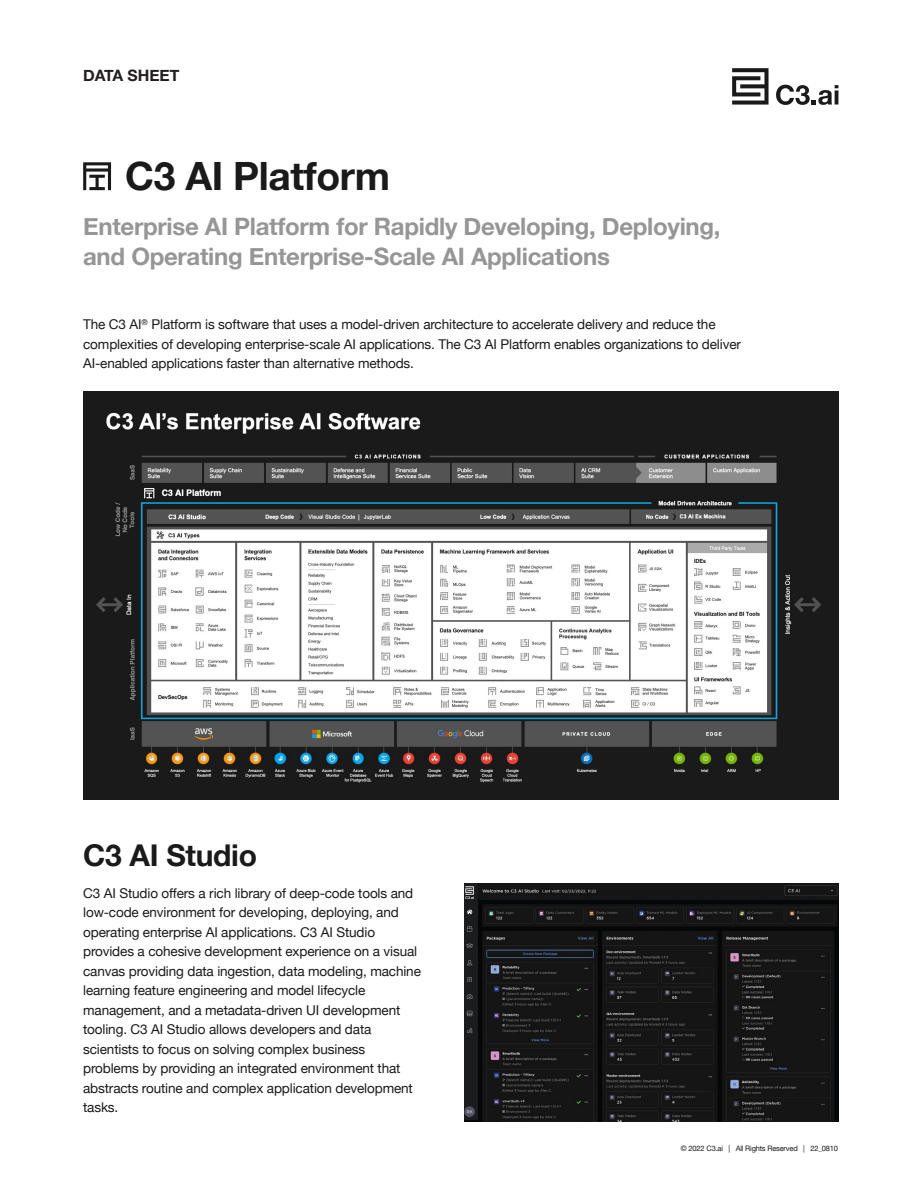
<style>
.page{position:relative;width:918px;height:1188px;background:#fff}
.page>*{position:absolute;margin:0;border:0;box-sizing:border-box;transform-origin:0 0}
.t1{font:700 39px "Helvetica Neue";letter-spacing:-.01em;color:#1a1a1b}
.t2{font:700 30px "Helvetica Neue";letter-spacing:-.01em;color:#1a1a1b}
.t3{font:700 24px/30px "Helvetica Neue";letter-spacing:-.01em;color:#979696}
.t4{font:700 15.75px "Helvetica Neue";color:#231f20}
.t5{font:13.5px/19.5px "Helvetica Neue";letter-spacing:-.01em;color:#1a1a1b}
.t6{font:7.5px "Helvetica Neue";letter-spacing:-.025em;color:#1a1a1b}
</style>
<div class="page">
<svg style="left:83px;top:162px;width:28px;height:28px"></svg>
<svg style="left:732px;top:68px;width:37px;height:37px"></svg>
<svg style="left:776px;top:85px;width:62px;height:20px"></svg>
<img style="left:465px;top:884px;width:374px;height:238px">
<img style="left:83px;top:391px;width:756px;height:408px">
<p class="t4" style="left:83px;top:63px;width:98px">DATA SHEET</p>
<h1 class="t1" style="left:125px;top:146px;width:266px">C3 AI Platform</h1>
<h3 class="t3" style="left:83px;top:212px;width:639px">Enterprise AI Platform for Rapidly Developing, Deploying, and Operating Enterprise-Scale AI Applications</h3>
<p class="t5" style="left:83px;top:315px;width:659px">The C3 AI<sup>®</sup> Platform is software that uses a model-driven architecture to accelerate delivery and reduce the complexities of developing enterprise-scale AI applications. The C3 AI Platform enables organizations to deliver<br>AI-enabled applications faster than alternative methods.</p>
<h2 class="t2" style="left:83px;top:831px;width:175px">C3 AI Studio</h2>
<p class="t5" style="left:83px;top:884px;width:339px">C3 AI Studio offers a rich library of deep-code tools and low-code environment for developing, deploying, and operating enterprise AI applications. C3 AI Studio provides a cohesive development experience on a visual canvas providing data ingestion, data modeling, machine learning feature engineering and model lifecycle management, and a metadata-driven UI development tooling. C3 AI Studio allows developers and data scientists to focus on solving complex business problems by providing an integrated environment that abstracts routine and complex application development tasks.</p>
<p class="t6" style="left:681px;top:1143px;width:159px">© 2022 C3.ai | All Rights Reserved | 22_0810</p>
</div>
